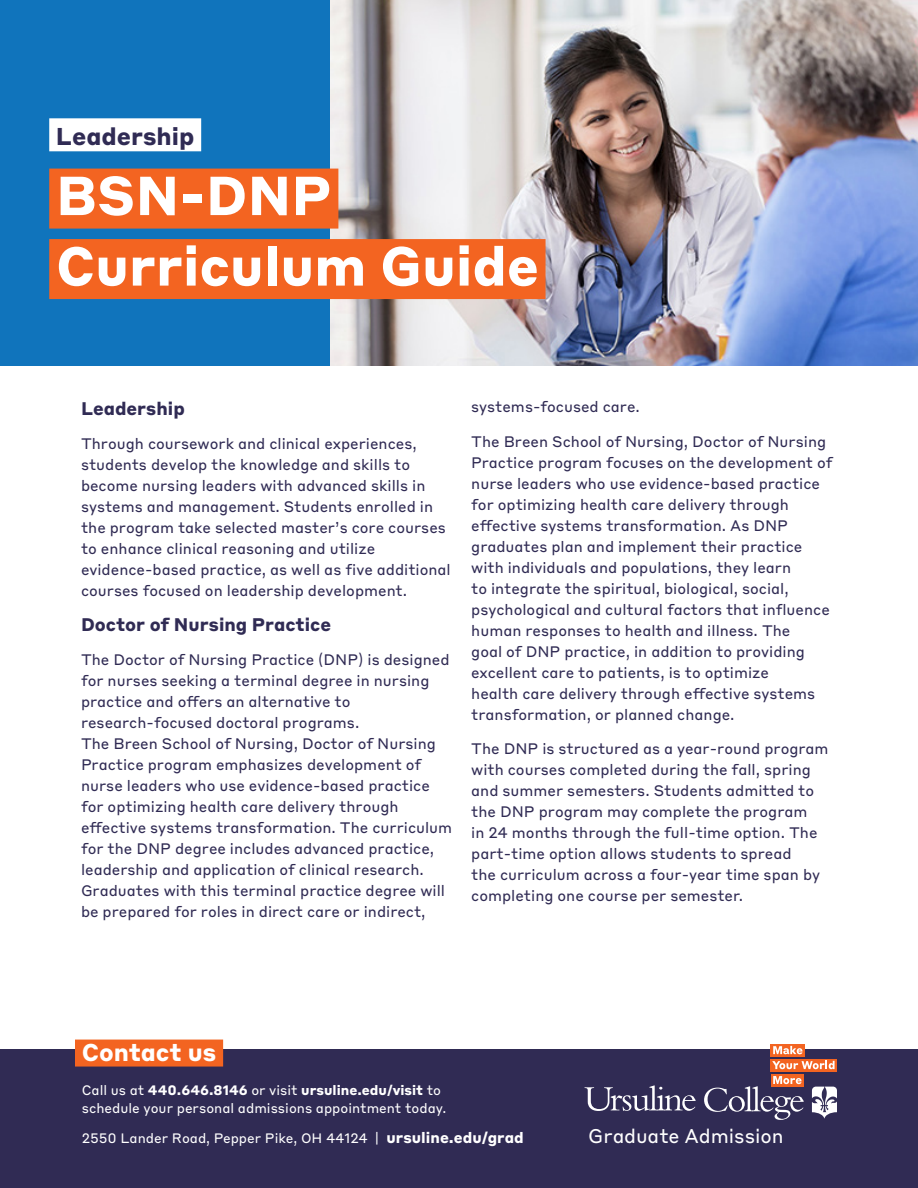
<style>
.page{position:relative;width:918px;height:1188px;background:#fff}
.page>*{position:absolute;margin:0;border:0;box-sizing:border-box;transform-origin:0 0}
.t1{font:700 54px "Styrene B";color:#fff}
.t2{font:700 24px "Styrene B";color:#302b54}
.t3{font:700 24px "Styrene B";color:#fff}
.t4{font:19.5px "Styrene B";letter-spacing:-.005em;color:#fff}
.t5{font:700 18px "Styrene B";color:#302b54}
.t6{font:15px/21px "Styrene B";color:#302b54}
.Bulleted_List{font:13.5px/18px "Styrene B";color:#fff}
.s1{font-weight:700}
.s2{font-weight:700;font-size:15px}
</style>
<div class="page">
<img style="left:329px;top:0;width:589px;height:365px">
<div style="left:0;top:0;width:329px;height:365px;background:#1074bc"></div>
<div style="left:49px;top:118px;width:152px;height:33px;background:#fff"></div>
<div style="left:49px;top:169px;width:289px;height:60px;background:#f36421"></div>
<div style="left:49px;top:239px;width:497px;height:60px;background:#f36421"></div>
<div style="left:0;top:1050px;width:918px;height:138px;background:#302b54"></div>
<svg style="left:812px;top:1087px;width:25px;height:32px"></svg>
<svg style="left:585px;top:1085px;width:111px;height:26px"></svg>
<svg style="left:771px;top:1044px;width:34px;height:12px"></svg>
<div style="left:771px;top:1059px;width:66px;height:12px;background:#f36421"></div>
<div style="left:771px;top:1074px;width:33px;height:12px;background:#f36421"></div>
<svg style="left:773px;top:1046px;width:29px;height:8px"></svg>
<svg style="left:772px;top:1061px;width:63px;height:8px"></svg>
<svg style="left:704px;top:1076px;width:100px;height:44px"></svg>
<div style="left:75px;top:1040px;width:148px;height:27px;background:#f36421"></div>
<p class="t2" style="left:56px;top:115px;width:140px">Leadership</p>
<p class="t1" style="left:56px;top:150px;width:277px">BSN-DNP</p>
<p class="t1" style="left:56px;top:220px;width:484px">Curriculum Guide</p>
<p class="t5" style="left:81px;top:393px;width:105px">Leadership</p>
<p class="t6" style="left:81px;top:432px;width:371px">Through coursework and clinical experiences, students develop the knowledge and skills to become nursing leaders with advanced skills in systems and management. Students enrolled in the program take selected master’s core courses to enhance clinical reasoning and utilize evidence-based practice, as well as five additional courses focused on leadership development.</p>
<p class="t5" style="left:81px;top:609px;width:252px">Doctor of Nursing Practice</p>
<p class="t6" style="left:81px;top:648px;width:373px">The Doctor of Nursing Practice (DNP) is designed for nurses seeking a terminal degree in nursing practice and offers an alternative to research-focused doctoral programs.<br>The Breen School of Nursing, Doctor of Nursing Practice program emphasizes development of nurse leaders who use evidence-based practice for optimizing health care delivery through effective systems transformation. The curriculum for the DNP degree includes advanced practice, leadership and application of clinical research.<br>Graduates with this terminal practice degree will be prepared for roles in direct care or indirect,</p>
<p class="t6" style="left:471px;top:395px;width:170px">systems-focused care.</p>
<p class="t6" style="left:471px;top:430px;width:363px">The Breen School of Nursing, Doctor of Nursing Practice program focuses on the development of nurse leaders who use evidence-based practice for optimizing health care delivery through effective systems transformation. As DNP graduates plan and implement their practice with individuals and populations, they learn<br>to integrate the spiritual, biological, social, psychological and cultural factors that influence human responses to health and illness. The<br>goal of DNP practice, in addition to providing excellent care to patients, is to optimize<br>health care delivery through effective systems transformation, or planned change.</p>
<p class="t6" style="left:471px;top:737px;width:359px">The DNP is structured as a year-round program with courses completed during the fall, spring and summer semesters. Students admitted to the DNP program may complete the program<br>in 24 months through the full-time option. The part-time option allows students to spread<br>the curriculum across a four-year time span by completing one course per semester.</p>
<h2 class="t3" style="left:82px;top:1032px;width:136px">Contact us</h2>
<p class="Bulleted_List" style="left:82px;top:1080px;width:366px">Call us at <span class="s1">440.646.8146</span> or visit <span class="s1">ursuline.edu/visit</span> to schedule your personal admissions appointment today.</p>
<p class="Bulleted_List" style="left:82px;top:1128px;width:444px">2550 Lander Road, Pepper Pike, OH 44124 | <span class="s2">ursuline.edu/grad</span></p>
<h3 class="t4" style="left:588px;top:1120px;width:197px">Graduate Admission</h3>
</div>
